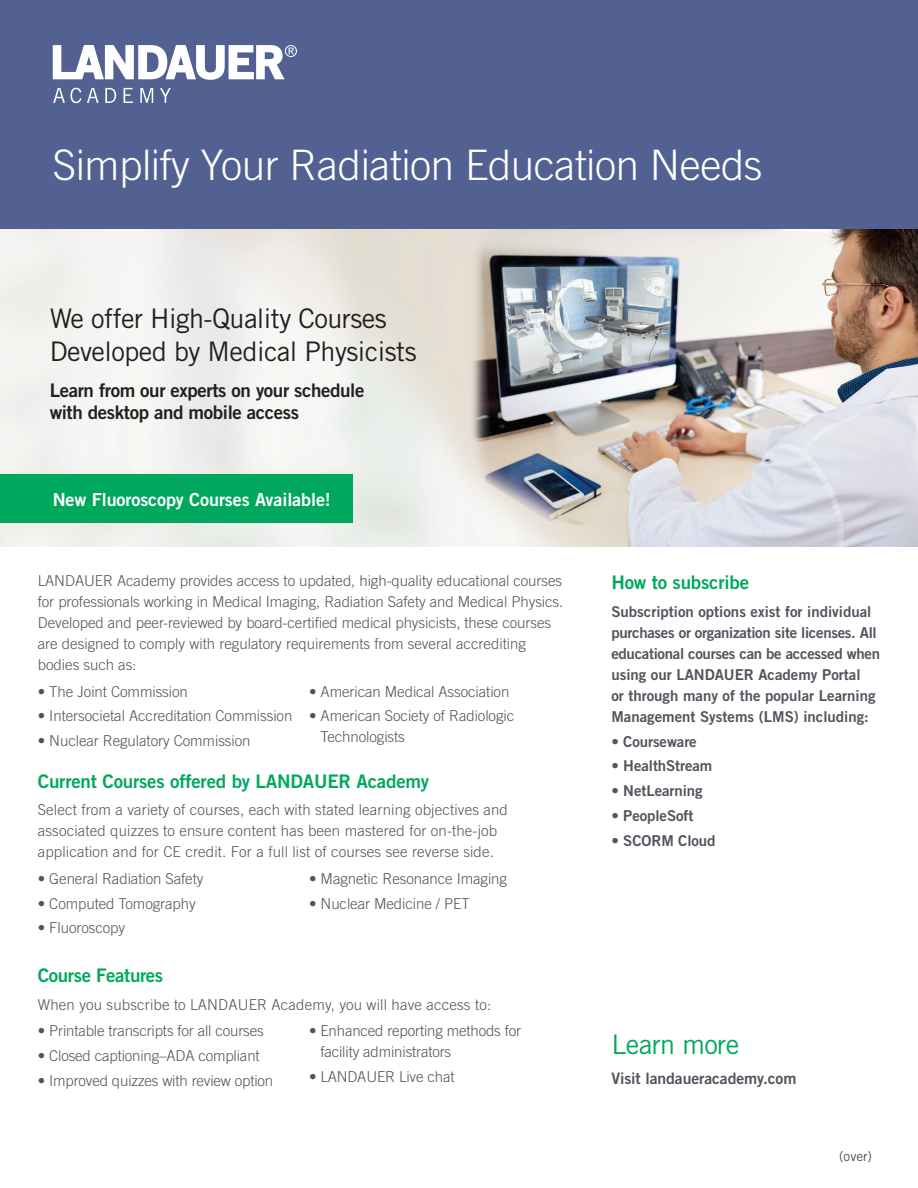
<style>
.page{position:relative;width:918px;height:1188px;background:#fff}
.page>*{position:absolute;margin:0;border:0;box-sizing:border-box;transform-origin:0 0}
.Headline_A_28_light{font:300 42px "Trade Gothic LT Std";letter-spacing:-.01em;color:#fff}
.Body_B_10_light{font:27px/33px "Trade Gothic LT Std";letter-spacing:-.02em;color:#231f20}
.Body_A_12_5_bold_2{font:27px "Trade Gothic LT Std";letter-spacing:-.02em;color:#00a85d}
.Body_B_10_light-2{font:18.75px/22.5px "Trade Gothic LT Std Bd 2";letter-spacing:-.02em;color:#231f20}
.Body_A_12_5_bold_2-2{font:18.75px "Trade Gothic LT Std Bd 2";letter-spacing:-.01em;color:#00a85d}
.Subhead_A_18_regular{font:18.75px "Trade Gothic LT Std Bd 2";letter-spacing:-.02em;color:#00a85d}
.Body_B_10_light-3{font:18px "Trade Gothic LT Std Bd 2";letter-spacing:-.005em;color:#fff}
.Body_A_12_5_bold_2-3{font:15.75px "Trade Gothic LT Std Bd 2";letter-spacing:-.005em;color:#50545d}
.Body_B_10_light-4{font:300 15px/21px "Trade Gothic LT Std";letter-spacing:-.005em;color:#50545d}
.Body_B_10_light-5{font:15px/21px "Trade Gothic LT Std Bd 2";letter-spacing:-.005em;color:#50545d}
.Body_A_12_5_bold_2-4{font:300 15px/21px "Trade Gothic LT Std";letter-spacing:-.01em;color:#50545d}
.Ital_descriptor{font:13.5px "Trade Gothic";color:#50545d}
</style>
<div class="page">
<div style="left:0;top:0;width:918px;height:243px;background:#536192"></div>
<img style="left:0;top:230px;width:918px;height:316px">
<svg style="left:53px;top:45px;width:244px;height:35px"></svg>
<svg style="left:53px;top:88px;width:28px;height:15px"></svg>
<svg style="left:87px;top:88px;width:12px;height:15px"></svg>
<svg style="left:105px;top:88px;width:11px;height:15px"></svg>
<svg style="left:124px;top:88px;width:9px;height:15px"></svg>
<svg style="left:140px;top:88px;width:13px;height:15px"></svg>
<svg style="left:160px;top:88px;width:11px;height:15px"></svg>
<div style="left:0;top:474px;width:352px;height:49px;background:#00a85d"></div>
<p class="Headline_A_28_light" style="left:53px;top:141px;width:711px">Simplify Your Radiation Education Needs</p>
<p class="Body_B_10_light" style="left:50px;top:301px;width:369px">We offer High-Quality Courses<br>Developed by Medical Physicists</p>
<p class="Body_B_10_light-2" style="left:50px;top:379px;width:316px">Learn from our experts on your schedule with desktop and mobile access</p>
<p class="Body_B_10_light-3" style="left:53px;top:489px;width:280px">New Fluoroscopy Courses Available!</p>
<p class="Body_B_10_light-4" style="left:38px;top:570px;width:527px">LANDAUER Academy provides access to updated, high-quality educational courses for professionals working in Medical Imaging, Radiation Safety and Medical Physics.<br>Developed and peer-reviewed by board-certified medical physicists, these courses are designed to comply with regulatory requirements from several accrediting bodies such as:</p>
<p class="Body_B_10_light-4" style="left:38px;top:681px;width:152px">• The Joint Commission</p>
<p class="Body_B_10_light-4" style="left:38px;top:705px;width:256px">• Intersocietal Accreditation Commission</p>
<p class="Body_B_10_light-4" style="left:38px;top:730px;width:214px">• Nuclear Regulatory Commission</p>
<p class="Body_B_10_light-4" style="left:309px;top:681px;width:202px">• American Medical Association</p>
<p class="Body_B_10_light-4" style="left:321px;top:705px;width:195px;text-indent:-12px">• American Society of Radiologic<br>Technologists</p>
<p class="Body_A_12_5_bold_2-2" style="left:38px;top:769px;width:393px">Current Courses offered by LANDAUER Academy</p>
<p class="Body_B_10_light-4" style="left:38px;top:799px;width:472px">Select from a variety of courses, each with stated learning objectives and associated quizzes to ensure content has been mastered for on-the-job application and for CE credit. For a full list of courses see reverse side.</p>
<p class="Body_B_10_light-4" style="left:38px;top:868px;width:167px">• General Radiation Safety</p>
<p class="Body_B_10_light-4" style="left:38px;top:893px;width:159px">• Computed Tomography</p>
<p class="Body_B_10_light-4" style="left:38px;top:917px;width:89px">• Fluoroscopy</p>
<p class="Body_B_10_light-4" style="left:309px;top:868px;width:199px">• Magnetic Resonance Imaging</p>
<p class="Body_B_10_light-4" style="left:309px;top:893px;width:162px">• Nuclear Medicine / PET</p>
<p class="Subhead_A_18_regular" style="left:38px;top:964px;width:127px">Course Features</p>
<p class="Body_B_10_light-4" style="left:38px;top:994px;width:455px">When you subscribe to LANDAUER Academy, you will have access to:</p>
<p class="Body_A_12_5_bold_2-4" style="left:38px;top:1020px;width:227px">• Printable transcripts for all courses</p>
<p class="Body_A_12_5_bold_2-4" style="left:38px;top:1045px;width:223px">• Closed captioning–ADA compliant</p>
<p class="Body_A_12_5_bold_2-4" style="left:38px;top:1070px;width:237px">• Improved quizzes with review option</p>
<p class="Body_A_12_5_bold_2-4" style="left:320px;top:1020px;width:202px;text-indent:-11px">• Enhanced reporting methods for facility administrators</p>
<p class="Body_A_12_5_bold_2-4" style="left:309px;top:1066px;width:147px">• LANDAUER Live chat</p>
<p class="Body_A_12_5_bold_2-2" style="left:611px;top:571px;width:139px">How to subscribe</p>
<p class="Body_B_10_light-5" style="left:611px;top:601px;width:270px">Subscription options exist for individual purchases or organization site licenses. All educational courses can be accessed when using our LANDAUER Academy Portal<br>or through many of the popular Learning Management Systems (LMS) including:</p>
<p class="Body_B_10_light-5" style="left:611px;top:730px;width:87px">• Courseware</p>
<p class="Body_B_10_light-5" style="left:611px;top:755px;width:103px">• HealthStream</p>
<p class="Body_B_10_light-5" style="left:611px;top:780px;width:93px">• NetLearning</p>
<p class="Body_B_10_light-5" style="left:611px;top:805px;width:84px">• PeopleSoft</p>
<p class="Body_B_10_light-5" style="left:611px;top:830px;width:106px">• SCORM Cloud</p>
<p class="Body_A_12_5_bold_2" style="left:611px;top:1028px;width:129px">Learn more</p>
<p class="Body_A_12_5_bold_2-3" style="left:611px;top:1069px;width:187px">Visit landaueracademy.com</p>
<p class="Ital_descriptor" style="left:839px;top:1148px;width:34px">(over)</p>
</div>
